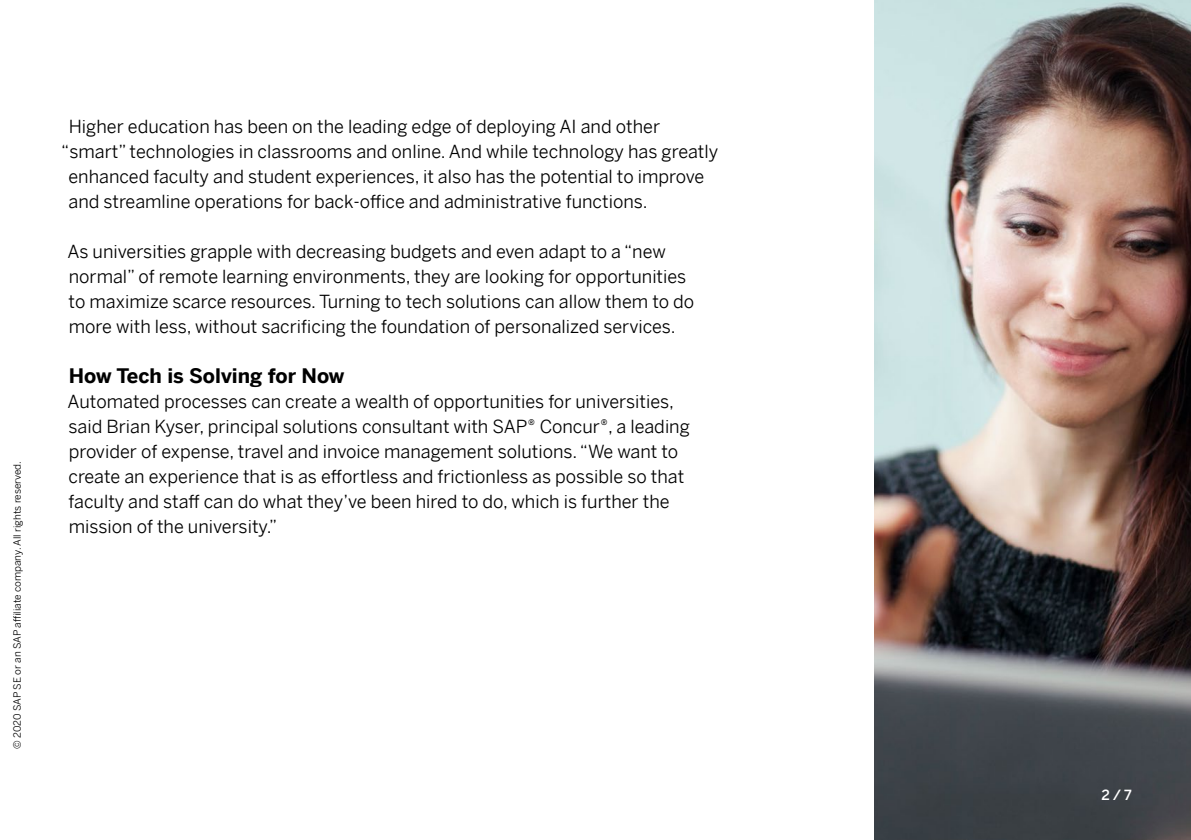
<style>
.page{position:relative;width:1191px;height:840px;background:#fff}
.page>*{position:absolute;margin:0;border:0;box-sizing:border-box;transform-origin:0 0}
.t1{font:700 20px "Benton Sans";color:#000}
.t2{font:18px/25px "Benton Sans";color:#000}
.t3{font:500 14px "Benton Sans";color:#fff}
.t4{font:10px "Benton Sans";color:#000}
</style>
<div class="page">
<img style="left:874px;top:0;width:317px;height:839px">
<p class="t4" style="left:9px;top:748px;width:289px;rotate:-90deg">© 2020 SAP SE or an SAP affiliate company. All rights reserved.</p>
<p class="t2" style="left:69px;top:111px;width:593px">Higher education has been on the leading edge of deploying AI and other</p>
<p class="t2" style="left:61px;top:136px;width:658px">“smart” technologies in classrooms and online. And while technology has greatly</p>
<p class="t2" style="left:68px;top:161px;width:637px">enhanced faculty and student experiences, it also has the potential to improve</p>
<p class="t2" style="left:68px;top:186px;width:580px">and streamline operations for back-office and administrative functions.</p>
<p class="t2" style="left:68px;top:236px;width:628px">As universities grapple with decreasing budgets and even adapt to a “new normal” of remote learning environments, they are looking for opportunities to maximize scarce resources. Turning to tech solutions can allow them to do more with less, without sacrificing the foundation of personalized services.</p>
<p class="t1" style="left:69px;top:358px;width:277px">How Tech is Solving for Now</p>
<p class="t2" style="left:68px;top:386px;width:624px">Automated processes can create a wealth of opportunities for universities, said Brian Kyser, principal solutions consultant with SAP® Concur®, a leading provider of expense, travel and invoice management solutions. “We want to create an experience that is as effortless and frictionless as possible so that faculty and staff can do what they’ve been hired to do, which is further the mission of the university.”</p>
<p class="t3" style="left:1101px;top:781px;width:32px">2 / 7</p>
</div>
